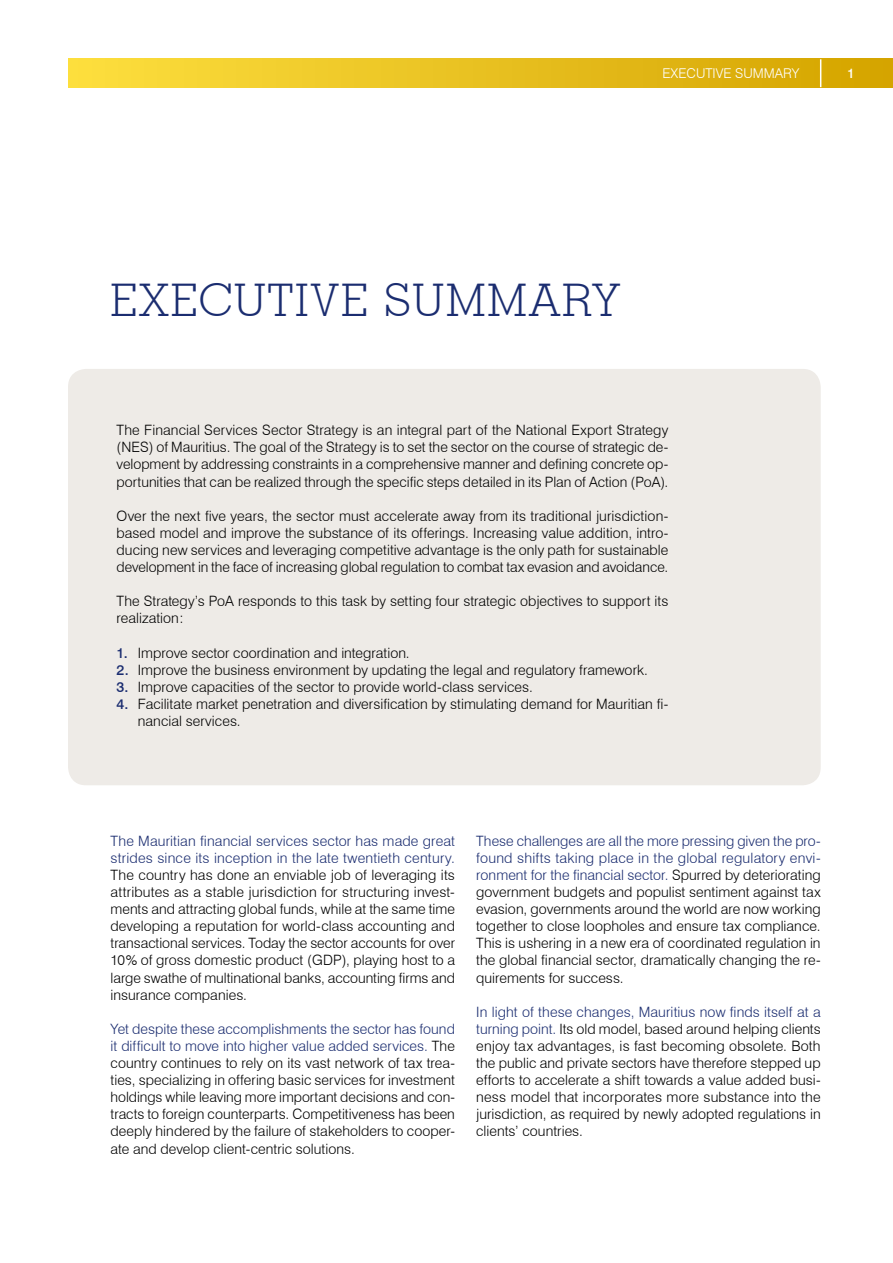
<style>
.page{position:relative;width:893px;height:1263px;background:#fff}
.page>*{position:absolute;margin:0;border:0;box-sizing:border-box;transform-origin:0 0}
.Capitulo{font:300 45px "Geometric Slab 703 BT";letter-spacing:.05em;color:#1b2d70}
.Body_text{font:300 14.25px/17.1px "Swiss 721 BT";color:#000;text-align:justify}
.t1{font:300 13.5px "Swiss 721 BT";color:#fff}
.Page_number_for_Mast{font:500 13.5px "Swiss 721 BT";color:#fff}
.s1{font-weight:500;color:#1b2d70}
.s2{color:#1b2d70}
</style>
<div class="page">
<div style="left:68px;top:369px;width:753px;height:416px;background:#eeebe7;border-radius:18px"></div>
<div style="left:68px;top:58px;width:825px;height:29px;background:linear-gradient(to right,#fddf3f,#d4a300)"></div>
<svg style="left:820px;top:59px;width:1px;height:28px"></svg>
<p class="t1" style="left:662px;top:65px;width:139px">EXECUTIVE SUMMARY</p>
<p class="Page_number_for_Mast" style="left:847px;top:65px;width:9px">1</p>
<p class="Capitulo" style="left:111px;top:272px;width:511px">EXECUTIVE SUMMARY</p>
<p class="Body_text" style="left:117px;top:421px;width:553px">The Financial Services Sector Strategy is an integral part of the National Export Strategy (NES) of Mauritius. The goal of the Strategy is to set the sector on the course of strategic de&shy;velopment by addressing constraints in a comprehensive manner and defining concrete op&shy;portunities that can be realized through the specific steps detailed in its Plan of Action (PoA).</p>
<p class="Body_text" style="left:117px;top:507px;width:553px">Over the next five years, the sector must accelerate away from its traditional jurisdiction&shy;based model and improve the substance of its offerings. Increasing value addition, intro&shy;ducing new services and leveraging competitive advantage is the only path for sustainable development in the face of increasing global regulation to combat tax evasion and avoidance.</p>
<p class="Body_text" style="left:117px;top:592px;width:553px">The Strategy’s PoA responds to this task by setting four strategic objectives to support its realization:</p>
<p class="Body_text" style="left:117px;top:644px;width:295px"><span class="s1">1.</span> Improve sector coordination and integration.</p>
<p class="Body_text" style="left:117px;top:661px;width:533px"><span class="s1">2.</span> Improve the business environment by updating the legal and regulatory framework.</p>
<p class="Body_text" style="left:117px;top:678px;width:418px"><span class="s1">3.</span> Improve capacities of the sector to provide world-class services.</p>
<p class="Body_text" style="left:138px;top:695px;width:532px;text-indent:-21px"><span class="s1">4.</span> Facilitate market penetration and diversification by stimulating demand for Mauritian fi&shy;nancial services.</p>
<p class="Body_text" style="left:111px;top:832px;width:346px"><span class="s2">The Mauritian financial services sector has made great strides since its inception in the late twentieth century.<br></span>The country has done an enviable job of leveraging its attributes as a stable jurisdiction for structuring invest&shy;ments and attracting global funds, while at the same time developing a reputation for world-class accounting and transactional services. Today the sector accounts for over 10% of gross domestic product (GDP), playing host to a large swathe of multinational banks, accounting firms and insurance companies.</p>
<p class="Body_text" style="left:111px;top:1020px;width:346px"><span class="s2">Yet despite these accomplishments the sector has found it difficult to move into higher value added services.</span> The country continues to rely on its vast network of tax trea&shy;ties, specializing in offering basic services for investment holdings while leaving more important decisions and con&shy;tracts to foreign counterparts. Competitiveness has been deeply hindered by the failure of stakeholders to cooper&shy;ate and develop client-centric solutions.</p>
<p class="Body_text" style="left:476px;top:832px;width:346px"><span class="s2">These challenges are all the more pressing given the pro&shy;found shifts taking place in the global regulatory envi&shy;ronment for the financial sector.</span> Spurred by deteriorating government budgets and populist sentiment against tax evasion, governments around the world are now working together to close loopholes and ensure tax compliance.<br>This is ushering in a new era of coordinated regulation in the global financial sector, dramatically changing the re&shy;quirements for success.</p>
<p class="Body_text" style="left:476px;top:1003px;width:346px"><span class="s2">In light of these changes, Mauritius now finds itself at a turning point.</span> Its old model, based around helping clients enjoy tax advantages, is fast becoming obsolete. Both the public and private sectors have therefore stepped up efforts to accelerate a shift towards a value added busi&shy;ness model that incorporates more substance into the jurisdiction, as required by newly adopted regulations in clients’ countries.</p>
</div>
